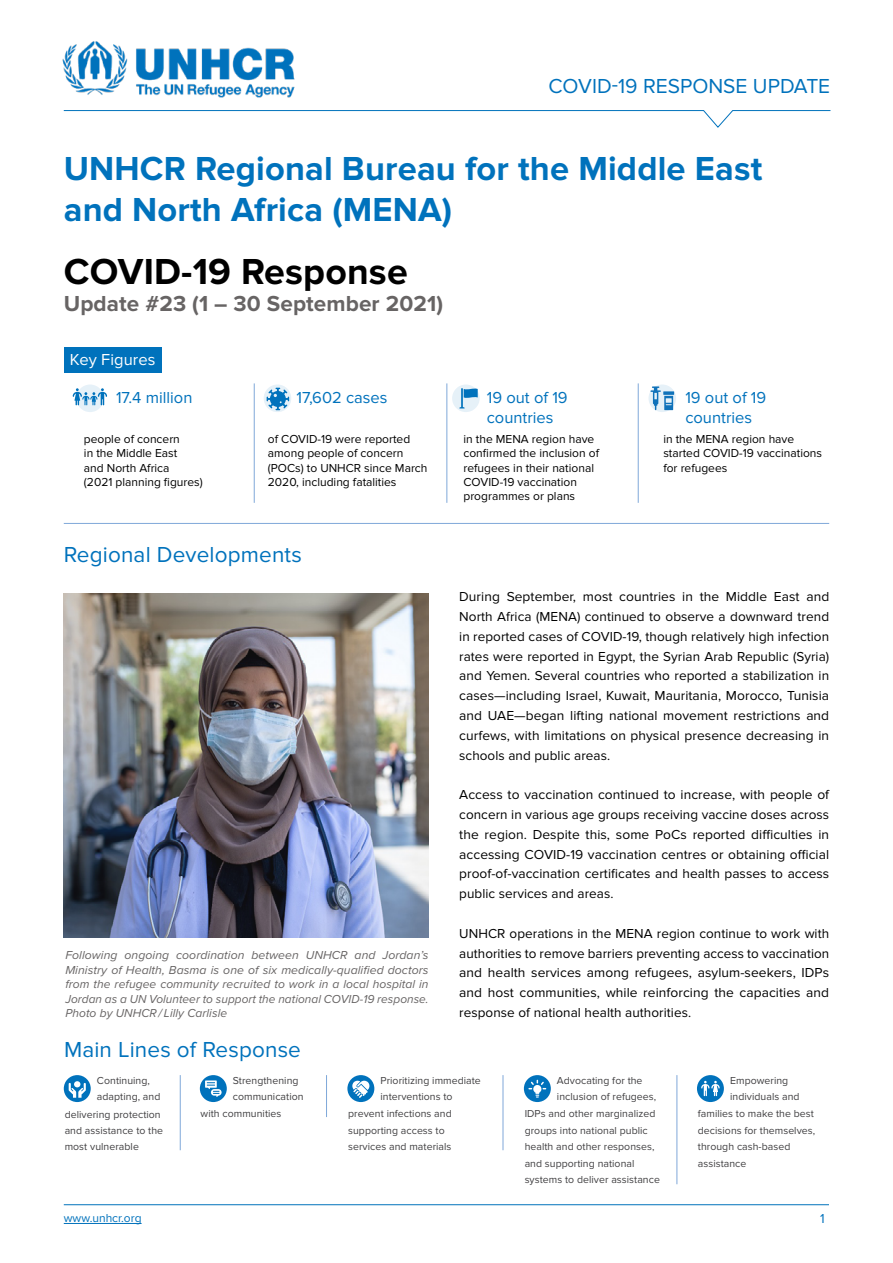
<style>
.page{position:relative;width:893px;height:1263px;background:#fff}
.page>*{position:absolute;margin:0;border:0;box-sizing:border-box;transform-origin:0 0}
.t1{font:700 37.5px "Proxima Nova";letter-spacing:.005em;color:#000}
.t2{font:700 34.5px/41.4px "Proxima Nova";letter-spacing:.005em;color:#0072bc}
.t3{font:22.5px "Proxima Nova";letter-spacing:.005em;color:#0072bc}
.t4{font:700 22.5px "Proxima Nova";letter-spacing:.005em;color:#676464}
.t5{font:21px "Proxima Nova";color:#0072bc}
.t6{font:16.5px/19.8px "Proxima Nova";color:#0072bc}
.t7{font:16.5px "Proxima Nova";letter-spacing:.005em;color:#fff}
.t8{font:13.5px/19.8px "Proxima Nova";letter-spacing:.005em;color:#000;text-align:justify}
.t9{font:13.5px "Proxima Nova";color:#0072bc}
.t10{font:12px/14.4px "Proxima Nova";color:#000}
.t11{font:italic 12px/14.4px "Proxima Nova";letter-spacing:.005em;color:#676464;text-align:justify}
.t12{font:12px "Proxima Nova";color:#0072bc}
.t13{font:10.5px/16.5px "Proxima Nova";letter-spacing:.005em;color:#414042}
</style>
<div class="page">
<svg style="left:324px;top:110px;width:507px;height:18px"></svg>
<hr style="left:64px;top:1204px;width:765px;height:1px;background:#0072bc">
<hr style="left:64px;top:1223px;width:78px;height:1px;background:#0072bc">
<img style="left:62px;top:41px;width:262px;height:71px">
<div style="left:64px;top:347px;width:98px;height:26px;background:#0072bc"></div>
<hr style="left:180px;top:1075px;width:1px;height:75px;background:#7fa8d9">
<hr style="left:326px;top:1075px;width:1px;height:42px;background:#7fa8d9">
<hr style="left:503px;top:1075px;width:1px;height:75px;background:#7fa8d9">
<hr style="left:676px;top:1075px;width:1px;height:109px;background:#7fa8d9">
<div style="left:64px;top:1075px;width:27px;height:27px;background:#0072bc;border-radius:50%"></div>
<svg style="left:69px;top:1081px;width:17px;height:17px"></svg>
<div style="left:200px;top:1075px;width:27px;height:27px;background:#0072bc;border-radius:50%"></div>
<svg style="left:205px;top:1080px;width:17px;height:17px"></svg>
<div style="left:347px;top:1075px;width:27px;height:27px;background:#0072bc;border-radius:50%"></div>
<svg style="left:352px;top:1080px;width:18px;height:18px"></svg>
<div style="left:524px;top:1075px;width:27px;height:27px;background:#0072bc;border-radius:50%"></div>
<svg style="left:528px;top:1080px;width:18px;height:17px"></svg>
<div style="left:697px;top:1075px;width:27px;height:27px;background:#0072bc;border-radius:50%"></div>
<svg style="left:701px;top:1081px;width:19px;height:15px"></svg>
<hr style="left:446px;top:383px;width:1px;height:120px;background:#7fa8d9">
<hr style="left:254px;top:383px;width:1px;height:120px;background:#7fa8d9">
<hr style="left:638px;top:383px;width:1px;height:120px;background:#7fa8d9">
<svg style="left:264px;top:384px;width:27px;height:28px"></svg>
<svg style="left:452px;top:384px;width:28px;height:28px"></svg>
<svg style="left:459px;top:388px;width:19px;height:20px"></svg>
<svg style="left:648px;top:384px;width:28px;height:28px"></svg>
<svg style="left:650px;top:386px;width:23px;height:24px"></svg>
<svg style="left:76px;top:384px;width:28px;height:28px"></svg>
<svg style="left:73px;top:388px;width:34px;height:17px"></svg>
<hr style="left:64px;top:523px;width:765px;height:1px;background:#7fa8d9">
<img style="left:64px;top:593px;width:365px;height:345px">
<svg style="left:267px;top:388px;width:22px;height:22px"></svg>
<h3 class="t5" style="left:548px;top:74px;width:283px">COVID-19 RESPONSE UPDATE</h3>
<h2 class="t2" style="left:64px;top:148px;width:700px">UNHCR Regional Bureau for the Middle East and North Africa (MENA)</h2>
<h1 class="t1" style="left:64px;top:250px;width:345px">COVID-19 Response</h1>
<h3 class="t4" style="left:64px;top:291px;width:381px">Update #23 (1 – 30 September 2021)</h3>
<p class="t7" style="left:70px;top:350px;width:87px">Key Figures</p>
<p class="t6" style="left:116px;top:388px;width:78px">17.4 million</p>
<p class="t10" style="left:84px;top:432px;width:120px">people of concern<br>in the Middle East<br>and North Africa<br>(2021 planning figures)</p>
<p class="t6" style="left:296px;top:388px;width:93px">17,602 cases</p>
<p class="t6" style="left:487px;top:388px;width:82px">19 out of 19 countries</p>
<p class="t6" style="left:685px;top:388px;width:82px">19 out of 19 countries</p>
<p class="t10" style="left:268px;top:432px;width:161px">of COVID-19 were reported among people of concern (POCs) to UNHCR since March<br>2020, including fatalities</p>
<p class="t10" style="left:463px;top:432px;width:137px">in the MENA region have confirmed the inclusion of refugees in their national<br>COVID-19 vaccination programmes or plans</p>
<p class="t10" style="left:663px;top:432px;width:160px">in the MENA region have started COVID-19 vaccinations for refugees</p>
<h3 class="t3" style="left:64px;top:541px;width:240px">Regional Developments</h3>
<p class="t11" style="left:65px;top:948px;width:365px">Following ongoing coordination between UNHCR and Jordan’s Ministry of Health, Basma is one of six medically-qualified doctors from the refugee community recruited to work in a local hospital in Jordan as a UN Volunteer to support the national COVID-19 response.<br>Photo by UNHCR / Lilly Carlisle</p>
<p class="t8" style="left:459px;top:587px;width:371px">During September, most countries in the Middle East and North Africa (MENA) continued to observe a downward trend in reported cases of COVID-19, though relatively high infection rates were reported in Egypt, the Syrian Arab Republic (Syria) and Yemen. Several countries who reported a stabilization in cases—including Israel, Kuwait, Mauritania, Morocco, Tunisia and UAE—began lifting national movement restrictions and curfews, with limitations on physical presence decreasing in schools and public areas.</p>
<p class="t8" style="left:459px;top:785px;width:371px">Access to vaccination continued to increase, with people of concern in various age groups receiving vaccine doses across the region. Despite this, some PoCs reported difficulties in accessing COVID-19 vaccination centres or obtaining official proof-of-vaccination certificates and health passes to access public services and areas.</p>
<p class="t8" style="left:459px;top:924px;width:371px">UNHCR operations in the MENA region continue to work with authorities to remove barriers preventing access to vaccination and health services among refugees, asylum-seekers, IDPs and host communities, while reinforcing the capacities and response of national health authorities.</p>
<h3 class="t3" style="left:64px;top:1037px;width:238px">Main Lines of Response</h3>
<p class="t13" style="left:97px;top:1072px;width:65px">Continuing, adapting, and</p>
<p class="t13" style="left:233px;top:1072px;width:72px">Strengthening communication</p>
<p class="t13" style="left:380px;top:1072px;width:102px">Prioritizing immediate interventions to</p>
<p class="t13" style="left:557px;top:1072px;width:101px">Advocating for the inclusion of refugees,</p>
<p class="t13" style="left:730px;top:1072px;width:71px">Empowering individuals and</p>
<p class="t13" style="left:65px;top:1106px;width:100px">delivering protection and assistance to the most vulnerable</p>
<p class="t13" style="left:201px;top:1106px;width:82px">with communities</p>
<p class="t13" style="left:348px;top:1106px;width:105px">prevent infections and supporting access to services and materials</p>
<p class="t13" style="left:525px;top:1106px;width:137px">IDPs and other marginalized groups into national public health and other responses, and supporting national systems to deliver assistance</p>
<p class="t13" style="left:698px;top:1106px;width:119px">families to make the best decisions for themselves, through cash-based assistance</p>
<p class="t12" style="left:64px;top:1211px;width:79px">www.unhcr.org</p>
<p class="t9" style="left:820px;top:1211px;width:6px">1</p>
</div>
